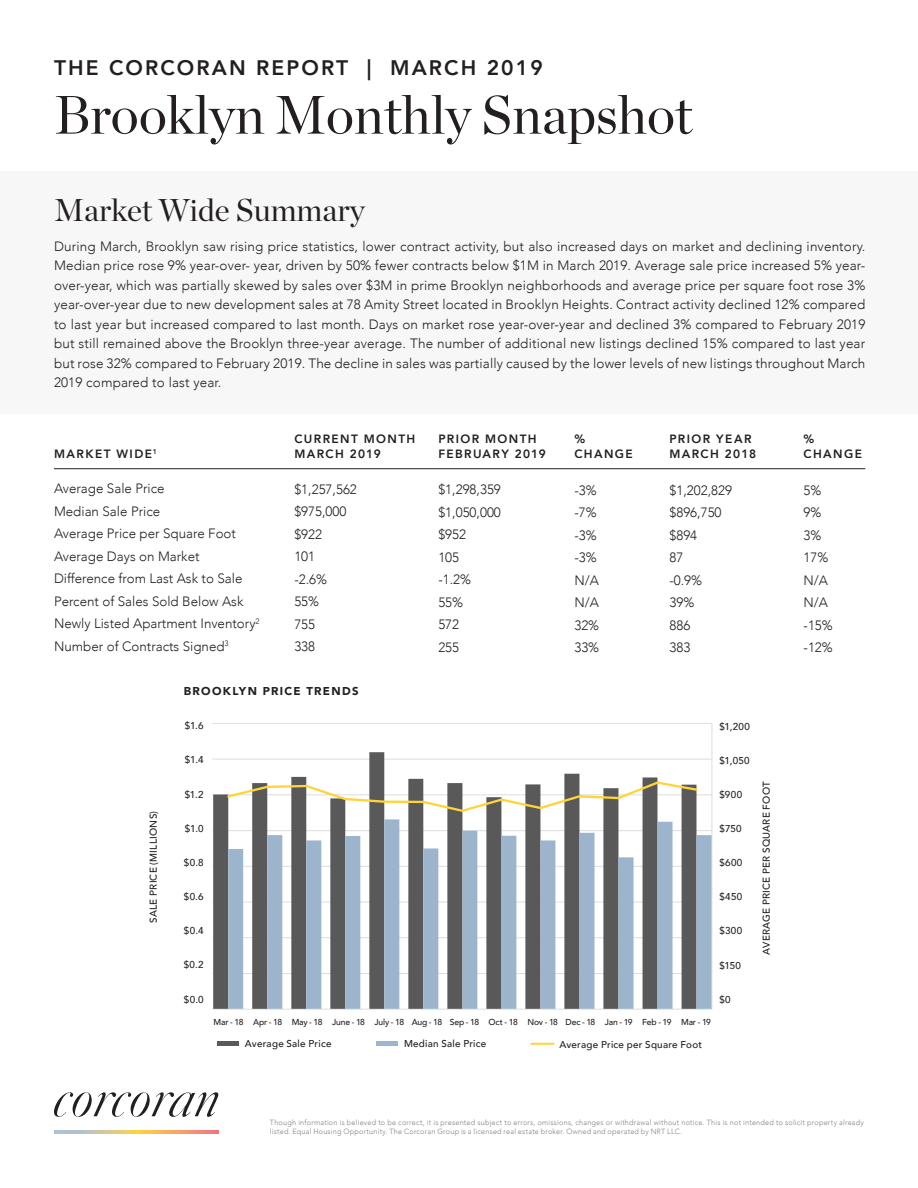
<style>
.page{position:relative;width:918px;height:1188px;background:#fff}
.page>*{position:absolute;margin:0;border:0;box-sizing:border-box;transform-origin:0 0}
.t1{font:54px "Chronicle Display";color:#231f20}
.t2{font:31.5px "Chronicle Display";color:#231f20}
.t3{font:800 21px "Avenir";letter-spacing:.1em;color:#231f20}
.t4{font:300 13.5px/19.5px "Avenir";color:#231f20;text-align:justify}
.t5{font:800 12px/15px "Avenir";letter-spacing:.115em;color:#231f20}
.t6{font:900 11.4px "Avenir";letter-spacing:.12em;color:#231f20}
.t7{font:500 9.9px "Avenir";letter-spacing:.025em;color:#231f20}
.t8{font:500 8.7px "Avenir";letter-spacing:-.02em;color:#231f20}
.t9{font:300 7.5px/9px "Avenir";letter-spacing:.03em;color:#808285}
</style>
<div class="page">
<svg style="left:54px;top:1130px;width:164px;height:4px"></svg>
<svg style="left:54px;top:1092px;width:164px;height:25px"></svg>
<hr style="left:212px;top:723px;width:500px;height:1px;background:#dcdddf">
<hr style="left:212px;top:759px;width:500px;height:1px;background:#dcdddf">
<hr style="left:212px;top:794px;width:500px;height:1px;background:#dcdddf">
<hr style="left:212px;top:830px;width:500px;height:1px;background:#dcdddf">
<hr style="left:212px;top:866px;width:500px;height:1px;background:#dcdddf">
<hr style="left:212px;top:902px;width:500px;height:1px;background:#dcdddf">
<hr style="left:212px;top:937px;width:500px;height:1px;background:#dcdddf">
<hr style="left:212px;top:973px;width:500px;height:1px;background:#dcdddf">
<hr style="left:712px;top:724px;width:1px;height:285px;background:#dcdddf">
<hr style="left:212px;top:1009px;width:500px;height:1px;background:#dcdddf">
<div style="left:217px;top:1041px;width:21px;height:5px;background:#595959"></div>
<div style="left:376px;top:1041px;width:21px;height:5px;background:#9db5ce"></div>
<hr style="left:531px;top:1043px;width:23px;height:2px;background:#ffd436">
<div style="left:0;top:171px;width:918px;height:243px;background:#f7f7f8"></div>
<hr style="left:54px;top:468px;width:811px;height:1px;background:#231f20">
<svg style="left:213px;top:752px;width:483px;height:257px"></svg>
<svg style="left:228px;top:819px;width:484px;height:190px"></svg>
<svg style="left:225px;top:780px;width:474px;height:33px"></svg>
<p class="t3" style="left:54px;top:51px;width:490px">THE CORCORAN REPORT | MARCH 2019</p>
<p class="t1" style="left:54px;top:73px;width:640px">Brooklyn Monthly Snapshot</p>
<p class="t2" style="left:54px;top:186px;width:312px">Market Wide Summary</p>
<p class="t4" style="left:54px;top:236px;width:813px">During March, Brooklyn saw rising price statistics, lower contract activity, but also increased days on market and declining inventory.<br>Median price rose 9% year-over- year, driven by 50% fewer contracts below $1M in March 2019. Average sale price increased 5% year&shy;over-year, which was partially skewed by sales over $3M in prime Brooklyn neighborhoods and average price per square foot rose 3% year-over-year due to new development sales at 78 Amity Street located in Brooklyn Heights. Contract activity declined 12% compared to last year but increased compared to last month. Days on market rose year-over-year and declined 3% compared to February 2019 but still remained above the Brooklyn three-year average. The number of additional new listings declined 15% compared to last year but rose 32% compared to February 2019. The decline in sales was partially caused by the lower levels of new listings throughout March 2019 compared to last year.</p>
<p class="t5" style="left:54px;top:446px;width:104px">MARKET WIDE<sup>1</sup></p>
<p class="t4" style="left:54px;top:479px;width:112px">Average Sale Price</p>
<p class="t4" style="left:54px;top:502px;width:108px">Median Sale Price</p>
<p class="t4" style="left:54px;top:524px;width:184px">Average Price per Square Foot</p>
<p class="t4" style="left:54px;top:547px;width:147px">Average Days on Market</p>
<p class="t4" style="left:54px;top:569px;width:190px">Difference from Last Ask to Sale</p>
<p class="t4" style="left:54px;top:592px;width:191px">Percent of Sales Sold Below Ask</p>
<p class="t4" style="left:54px;top:614px;width:207px">Newly Listed Apartment Inventory<sup>2</sup></p>
<p class="t4" style="left:54px;top:637px;width:176px">Number of Contracts Signed<sup>3</sup></p>
<p class="t5" style="left:294px;top:431px;width:122px">CURRENT MONTH<br>MARCH 2019</p>
<p class="t5" style="left:438px;top:431px;width:100px">PRIOR MONTH</p>
<p class="t5" style="left:438px;top:446px;width:109px">FEBRUARY 2019</p>
<p class="t4" style="left:294px;top:479px;width:64px">$1,257,562</p>
<p class="t4" style="left:294px;top:502px;width:54px">$975,000</p>
<p class="t4" style="left:294px;top:524px;width:29px">$922</p>
<p class="t4" style="left:294px;top:547px;width:22px">101</p>
<p class="t4" style="left:294px;top:569px;width:34px">-2.6%</p>
<p class="t4" style="left:294px;top:592px;width:26px">55%</p>
<p class="t4" style="left:294px;top:614px;width:22px">755</p>
<p class="t4" style="left:294px;top:637px;width:22px">338</p>
<p class="t4" style="left:438px;top:480px;width:64px">$1,298,359</p>
<p class="t4" style="left:438px;top:502px;width:64px">$1,050,000</p>
<p class="t4" style="left:438px;top:525px;width:29px">$952</p>
<p class="t4" style="left:438px;top:547px;width:22px">105</p>
<p class="t4" style="left:438px;top:570px;width:34px">-1.2%</p>
<p class="t4" style="left:438px;top:592px;width:26px">55%</p>
<p class="t4" style="left:438px;top:615px;width:22px">572</p>
<p class="t4" style="left:438px;top:637px;width:22px">255</p>
<p class="t7" style="left:145px;top:923px;width:113px;rotate:-90deg">SALE PRICE (MILLIONS)</p>
<p class="t6" style="left:184px;top:681px;width:176px">BROOKLYN PRICE TRENDS</p>
<p class="t7" style="left:185px;top:717px;width:20px">$1.6</p>
<p class="t7" style="left:185px;top:751px;width:20px">$1.4</p>
<p class="t7" style="left:185px;top:786px;width:21px">$1.2</p>
<p class="t7" style="left:185px;top:820px;width:20px">$1.0</p>
<p class="t7" style="left:184px;top:854px;width:21px">$0.8</p>
<p class="t7" style="left:184px;top:888px;width:21px">$0.6</p>
<p class="t7" style="left:184px;top:922px;width:21px">$0.4</p>
<p class="t7" style="left:184px;top:956px;width:22px">$0.2</p>
<p class="t7" style="left:184px;top:991px;width:21px">$0.0</p>
<p class="t5" style="left:574px;top:431px;width:60px">%<br>CHANGE</p>
<p class="t5" style="left:669px;top:431px;width:84px">PRIOR YEAR</p>
<p class="t5" style="left:669px;top:446px;width:88px">MARCH 2018</p>
<p class="t4" style="left:574px;top:480px;width:24px">-3%</p>
<p class="t4" style="left:574px;top:503px;width:24px">-7%</p>
<p class="t4" style="left:574px;top:526px;width:24px">-3%</p>
<p class="t4" style="left:574px;top:548px;width:24px">-3%</p>
<p class="t4" style="left:574px;top:571px;width:26px">N/A</p>
<p class="t4" style="left:574px;top:593px;width:26px">N/A</p>
<p class="t4" style="left:574px;top:616px;width:26px">32%</p>
<p class="t4" style="left:574px;top:638px;width:26px">33%</p>
<p class="t4" style="left:669px;top:480px;width:64px">$1,202,829</p>
<p class="t4" style="left:669px;top:503px;width:54px">$896,750</p>
<p class="t4" style="left:669px;top:525px;width:29px">$894</p>
<p class="t4" style="left:669px;top:548px;width:15px">87</p>
<p class="t4" style="left:669px;top:570px;width:34px">-0.9%</p>
<p class="t4" style="left:669px;top:593px;width:26px">39%</p>
<p class="t4" style="left:669px;top:615px;width:22px">886</p>
<p class="t4" style="left:669px;top:638px;width:22px">383</p>
<p class="t7" style="left:719px;top:718px;width:32px">$1,200</p>
<p class="t7" style="left:719px;top:752px;width:32px">$1,050</p>
<p class="t7" style="left:719px;top:786px;width:24px">$900</p>
<p class="t7" style="left:719px;top:820px;width:24px">$750</p>
<p class="t7" style="left:719px;top:854px;width:25px">$600</p>
<p class="t7" style="left:719px;top:888px;width:24px">$450</p>
<p class="t7" style="left:719px;top:922px;width:25px">$300</p>
<p class="t7" style="left:719px;top:957px;width:23px">$150</p>
<p class="t7" style="left:719px;top:991px;width:13px">$0</p>
<p class="t7" style="left:758px;top:955px;width:175px;rotate:-90deg">AVERAGE PRICE PER SQUARE FOOT</p>
<p class="t8" style="left:214px;top:1015px;width:499px">Mar - 18 Apr - 18 May - 18 June - 18 July - 18 Aug - 18 Sep - 18 Oct - 18 Nov - 18 Dec - 18 Jan - 19 Feb - 19 Mar - 19</p>
<p class="t7" style="left:245px;top:1035px;width:88px">Average Sale Price</p>
<p class="t7" style="left:404px;top:1035px;width:84px">Median Sale Price</p>
<p class="t7" style="left:559px;top:1036px;width:144px">Average Price per Square Foot</p>
<p class="t5" style="left:804px;top:431px;width:60px">%<br>CHANGE</p>
<p class="t4" style="left:804px;top:480px;width:19px">5%</p>
<p class="t4" style="left:804px;top:503px;width:19px">9%</p>
<p class="t4" style="left:804px;top:525px;width:19px">3%</p>
<p class="t4" style="left:804px;top:548px;width:26px">17%</p>
<p class="t4" style="left:804px;top:570px;width:26px">N/A</p>
<p class="t4" style="left:804px;top:593px;width:26px">N/A</p>
<p class="t4" style="left:804px;top:615px;width:31px">-15%</p>
<p class="t4" style="left:804px;top:638px;width:31px">-12%</p>
<p class="t9" style="left:270px;top:1118px;width:596px">Though information is believed to be correct, it is presented subject to errors, omissions, changes or withdrawal without notice. This is not intended to solicit property already listed. Equal Housing Opportunity. The Corcoran Group is a licensed real estate broker. Owned and operated by NRT LLC.</p>
</div>
